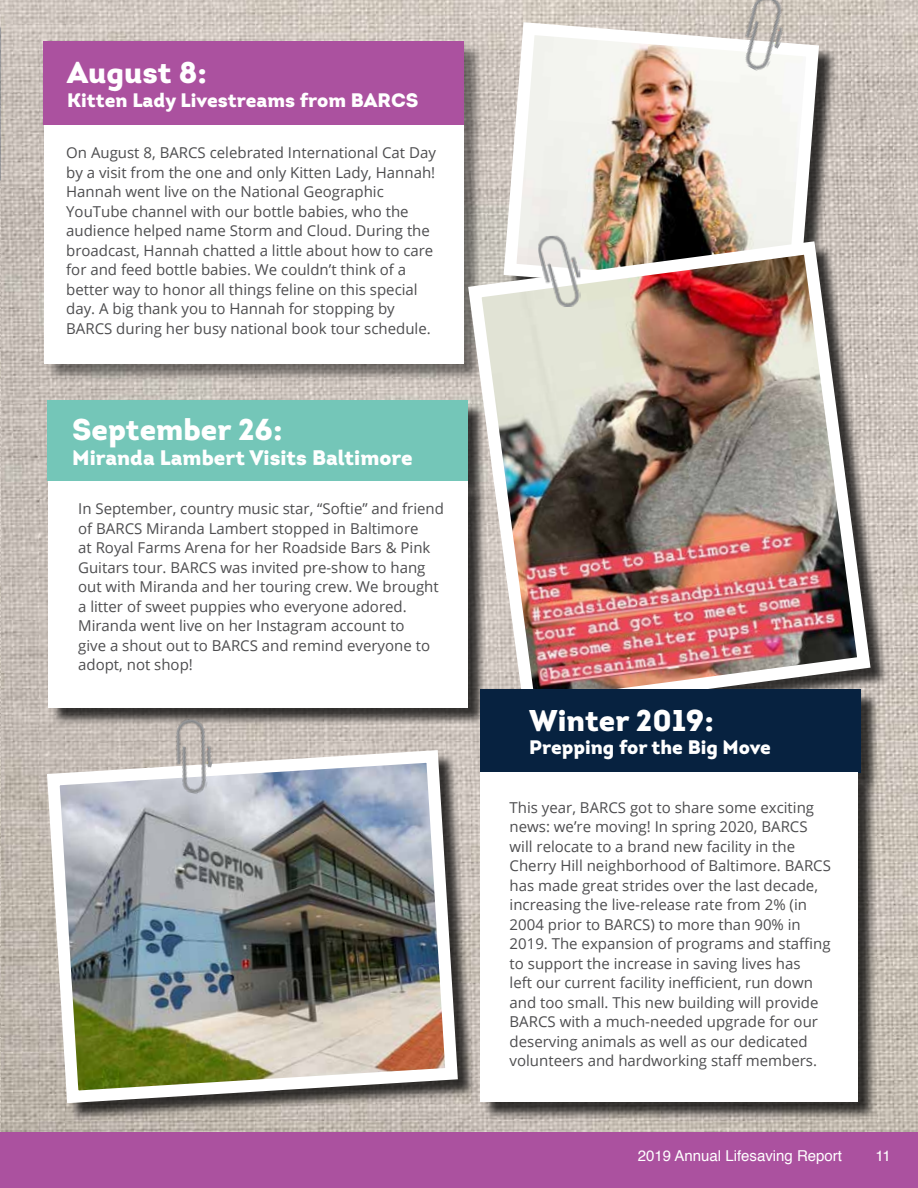
<style>
.page{position:relative;width:918px;height:1188px;background:#fff}
.page>*{position:absolute;margin:0;border:0;box-sizing:border-box;transform-origin:0 0}
.t1{font:900 30px "Intro";color:#fff}
.t2{font:900 21px "Intro";color:#fff}
.t3{font:900 19.5px "Intro";color:#fff}
.t4{font:15px/19.5px "Open Sans";color:#4d4d4f}
.t5{font:15px "Helvetica";color:#fff}
</style>
<div class="page">
<div style="left:0;top:1131px;width:918px;height:57px;background:#ab519f"></div>
<img style="left:0;top:0;width:918px;height:1131px">
<div style="left:506px;top:25px;width:331px;height:292px;background:#000;opacity:.75"></div>
<img style="left:497px;top:16px;width:329px;height:219px">
<img style="left:727px;top:0;width:71px;height:75px">
<div style="left:46px;top:43px;width:437px;height:101px;background:#000;opacity:.45"></div>
<div style="left:44px;top:41px;width:420px;height:84px;background:#ab519f"></div>
<div style="left:46px;top:127px;width:437px;height:255px;background:#000;opacity:.45"></div>
<div style="left:44px;top:125px;width:420px;height:238px;background:#fff"></div>
<div style="left:47px;top:400px;width:421px;height:81px;background:#74c6b8"></div>
<div style="left:50px;top:483px;width:436px;height:243px;background:#000;opacity:.75"></div>
<div style="left:48px;top:481px;width:420px;height:226px;background:#fff"></div>
<div style="left:471px;top:244px;width:418px;height:487px;background:#000;opacity:.75"></div>
<img style="left:461px;top:235px;width:416px;height:485px">
<img style="left:538px;top:235px;width:43px;height:73px">
<div style="left:483px;top:691px;width:397px;height:101px;background:#000;opacity:.75"></div>
<div style="left:480px;top:689px;width:381px;height:84px;background:#072240"></div>
<div style="left:483px;top:775px;width:394px;height:346px;background:#000;opacity:.75"></div>
<div style="left:480px;top:772px;width:378px;height:330px;background:#fff"></div>
<div style="left:50px;top:753px;width:426px;height:369px;background:#000;opacity:.75"></div>
<img style="left:41px;top:744px;width:423px;height:366px">
<img style="left:164px;top:717px;width:57px;height:79px">
<h1 class="t1" style="left:67px;top:53px;width:142px">August 8:</h1>
<h3 class="t3" style="left:67px;top:87px;width:353px">Kitten Lady Livestreams from BARCS</h3>
<p class="t4" style="left:66px;top:143px;width:371px">On August 8, BARCS celebrated International Cat Day by a visit from the one and only Kitten Lady, Hannah!<br>Hannah went live on the National Geographic YouTube channel with our bottle babies, who the audience helped name Storm and Cloud. During the broadcast, Hannah chatted a little about how to care for and feed bottle babies. We couldn’t think of a better way to honor all things feline on this special day. A big thank you to Hannah for stopping by BARCS during her busy national book tour schedule.</p>
<h1 class="t1" style="left:72px;top:410px;width:212px">September 26:</h1>
<h2 class="t2" style="left:72px;top:444px;width:342px">Miranda Lambert Visits Baltimore</h2>
<p class="t4" style="left:78px;top:499px;width:367px">In September, country music star, “Softie” and friend of BARCS Miranda Lambert stopped in Baltimore<br>at Royal Farms Arena for her Roadside Bars &amp; Pink Guitars tour. BARCS was invited pre-show to hang out with Miranda and her touring crew. We brought a litter of sweet puppies who everyone adored.<br>Miranda went live on her Instagram account to<br>give a shout out to BARCS and remind everyone to adopt, not shop!</p>
<h1 class="t1" style="left:529px;top:701px;width:186px">Winter 2019:</h1>
<h3 class="t3" style="left:529px;top:735px;width:243px">Prepping for the Big Move</h3>
<p class="t4" style="left:510px;top:797px;width:323px">This year, BARCS got to share some exciting news: we’re moving! In spring 2020, BARCS will relocate to a brand new facility in the Cherry Hill neighborhood of Baltimore. BARCS has made great strides over the last decade, increasing the live-release rate from 2% (in 2004 prior to BARCS) to more than 90% in 2019. The expansion of programs and staffing to support the increase in saving lives has<br>left our current facility inefficient, run down and too small. This new building will provide BARCS with a much-needed upgrade for our deserving animals as well as our dedicated volunteers and hardworking staff members.</p>
<p class="t5" style="left:638px;top:1144px;width:206px">2019 Annual Lifesaving Report</p>
<p class="t5" style="left:875px;top:1144px;width:17px">11</p>
</div>
